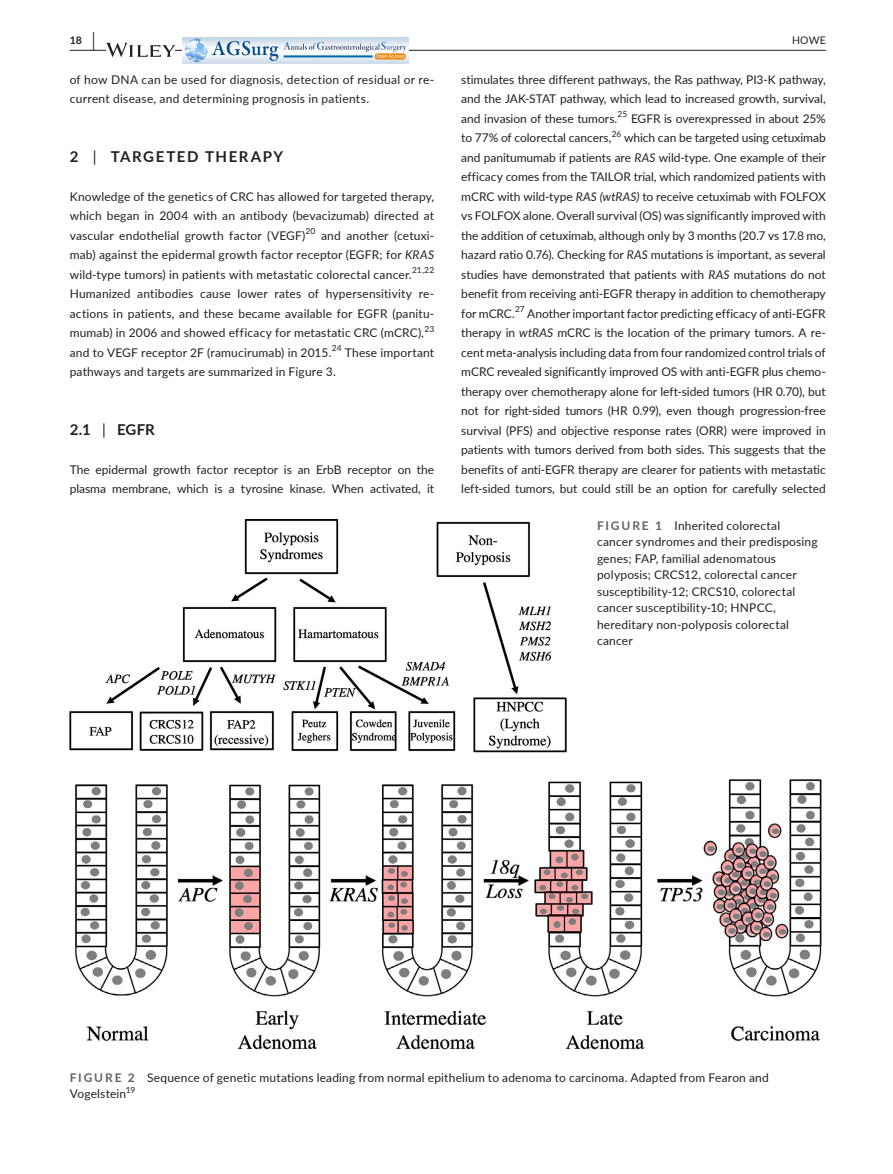
<style>
.page{position:relative;width:893px;height:1174px;background:#fff}
.page>*{position:absolute;margin:0;border:0;box-sizing:border-box;transform-origin:0 0}
.t1{font:700 15px "Lato";letter-spacing:.1em;color:#231f20}
.t2{font:12px/19.5px "Lato";letter-spacing:.01em;color:#231f20;text-align:justify}
.t3{font:10.5px "Lato";color:#231f20}
.t4{font:700 10.5px "Lato";color:#231f20}
.t5{font:8.4px "Lato";color:#231f20}
.s1{font-size:19.5px}
.s2{font-weight:400}
.s3{font-style:italic}
.s4{font-weight:700;color:#636366}
</style>
<div class="page">
<hr style="left:70px;top:50px;width:756px;height:1px;background:#231f20">
<svg style="left:106px;top:43px;width:69px;height:14px"></svg>
<img style="left:183px;top:38px;width:225px;height:25px">
<img style="left:70px;top:520px;width:497px;height:232px">
<img style="left:75px;top:779px;width:747px;height:270px">
<p class="t4" style="left:70px;top:33px;width:27px">18 <span class="s1">|</span></p>
<p class="t3" style="left:792px;top:33px;width:35px">HOWE</p>
<p class="t2" style="left:70px;top:69px;width:366px">of how DNA can be used for diagnosis, detection of residual or re&shy;current disease, and determining prognosis in patients.</p>
<p class="t2" style="left:461px;top:69px;width:366px">stimulates three different pathways, the Ras pathway, PI3-K pathway, and the JAK-STAT pathway, which lead to increased growth, survival, and invasion of these tumors.</p>
<p class="t5" style="left:618px;top:108px;width:11px">25</p>
<p class="t2" style="left:631px;top:108px;width:196px">EGFR is overexpressed in about 25%</p>
<p class="t1" style="left:70px;top:145px;width:215px">2 <span class="s2">|</span> TARGETED THERAPY</p>
<p class="t2" style="left:70px;top:186px;width:366px">Knowledge of the genetics of CRC has allowed for targeted therapy, which began in 2004 with an antibody (bevacizumab) directed at vascular endothelial growth factor (VEGF)</p>
<p class="t5" style="left:306px;top:225px;width:11px">20</p>
<p class="t2" style="left:70px;top:225px;width:366px;text-indent:251px">and another (cetuxi&shy;mab) against the epidermal growth factor receptor (EGFR; for <span class="s3">KRAS </span>wild-type tumors) in patients with metastatic colorectal cancer.</p>
<p class="t5" style="left:412px;top:264px;width:24px">21,22</p>
<p class="t2" style="left:70px;top:284px;width:366px">Humanized antibodies cause lower rates of hypersensitivity re&shy;actions in patients, and these became available for EGFR (panitu&shy;mumab) in 2006 and showed efficacy for metastatic CRC (mCRC),</p>
<p class="t5" style="left:424px;top:323px;width:11px">23</p>
<p class="t2" style="left:70px;top:342px;width:263px">and to VEGF receptor 2F (ramucirumab) in 2015.</p>
<p class="t5" style="left:332px;top:342px;width:11px">24</p>
<p class="t2" style="left:345px;top:342px;width:91px">These important</p>
<p class="t2" style="left:70px;top:362px;width:268px">pathways and targets are summarized in Figure 3.</p>
<p class="t1" style="left:70px;top:418px;width:86px">2.1 <span class="s2">|</span> EGFR</p>
<p class="t2" style="left:70px;top:459px;width:366px">The epidermal growth factor receptor is an ErbB receptor on the plasma membrane, which is a tyrosine kinase. When activated, it</p>
<p class="t2" style="left:461px;top:128px;width:152px">to 77% of colorectal cancers,</p>
<p class="t5" style="left:612px;top:128px;width:11px">26</p>
<p class="t2" style="left:461px;top:128px;width:366px;text-indent:163px">which can be targeted using cetuximab and panitumumab if patients are <span class="s3">RAS</span> wild-type. One example of their efficacy comes from the TAILOR trial, which randomized patients with mCRC with wild-type <span class="s3">RAS (wtRAS)</span> to receive cetuximab with FOLFOX vs FOLFOX alone. Overall survival (OS) was significantly improved with the addition of cetuximab, although only by 3 months (20.7 vs 17.8 mo, hazard ratio 0.76). Checking for <span class="s3">RAS</span> mutations is important, as several studies have demonstrated that patients with <span class="s3">RAS</span> mutations do not benefit from receiving anti-EGFR therapy in addition to chemotherapy for mCRC.</p>
<p class="t5" style="left:515px;top:303px;width:11px">27</p>
<p class="t2" style="left:461px;top:303px;width:366px;text-indent:66px">Another important factor predicting efficacy of anti-EGFR therapy in <span class="s3">wtRAS</span> mCRC is the location of the primary tumors. A re&shy;cent meta-analysis including data from four randomized control trials of mCRC revealed significantly improved OS with anti-EGFR plus chemo&shy;therapy over chemotherapy alone for left-sided tumors (HR 0.70), but not for right-sided tumors (HR 0.99), even though progression-free survival (PFS) and objective response rates (ORR) were improved in patients with tumors derived from both sides. This suggests that the benefits of anti-EGFR therapy are clearer for patients with metastatic left-sided tumors, but could still be an option for carefully selected</p>
<p class="t2" style="left:597px;top:516px;width:222px;line-height:16.5px;text-align:left"><span class="s4">FIGURE 1</span> Inherited colorectal cancer syndromes and their predisposing genes; FAP, familial adenomatous polyposis; CRCS12, colorectal cancer susceptibility-12; CRCS10, colorectal cancer susceptibility-10; HNPCC, hereditary non-polyposis colorectal cancer</p>
<p class="t2" style="left:70px;top:1068px;width:701px;line-height:16.5px"><span class="s4">FIGURE 2</span> Sequence of genetic mutations leading from normal epithelium to adenoma to carcinoma. Adapted from Fearon and<br>Vogelstein<sup>19</sup></p>
</div>
